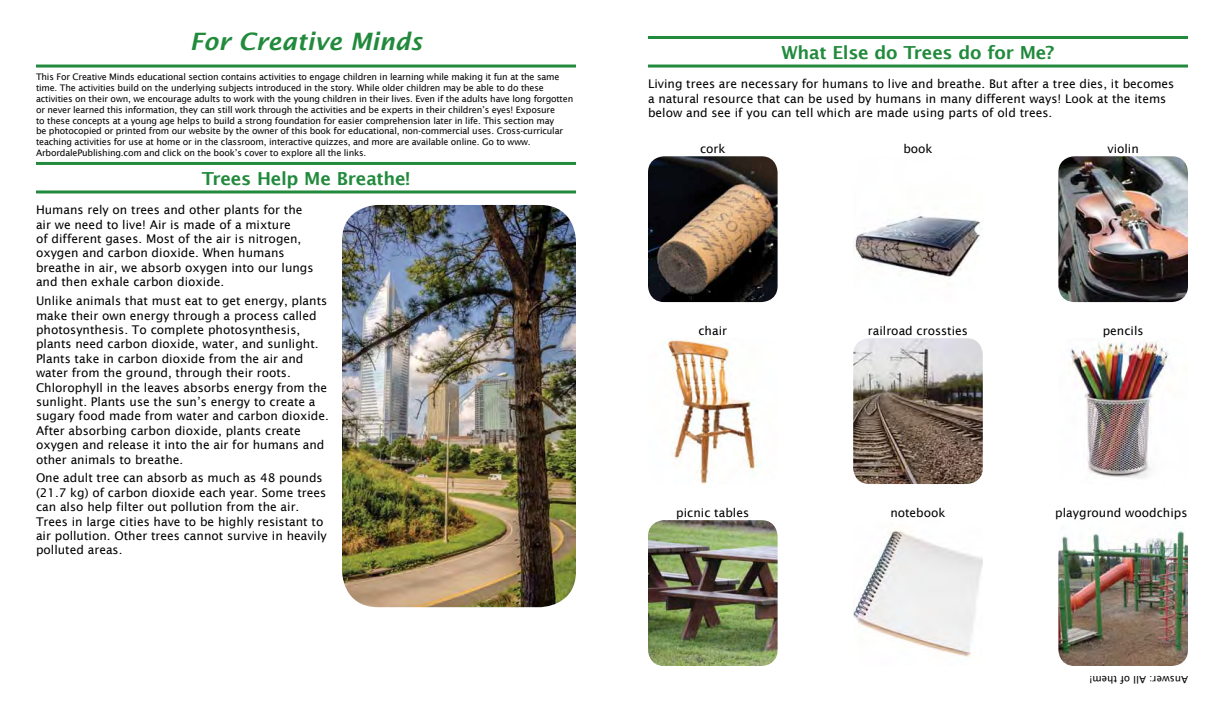
<style>
.page{position:relative;width:1224px;height:720px;background:#fff}
.page>*{position:absolute;margin:0;border:0;box-sizing:border-box;transform-origin:0 0}
.t1{font:italic 600 24px "Lucida Sans";color:#218a3c}
.t2{font:600 18px "Lucida Sans";letter-spacing:-.015em;color:#218a3c}
.t3{font:12px/14.4px "Lucida Sans";color:#000}
.t4{font:10px "Lucida Sans";color:#000}
.t5{font:9px/10.8px "Lucida Sans";letter-spacing:-.02em;color:#000}
</style>
<div class="page">
<img style="left:342px;top:205px;width:234px;height:402px">
<img style="left:853px;top:216px;width:130px;height:61px">
<img style="left:667px;top:338px;width:90px;height:146px">
<img style="left:648px;top:156px;width:130px;height:146px">
<img style="left:853px;top:530px;width:130px;height:127px">
<img style="left:1069px;top:338px;width:100px;height:140px">
<img style="left:648px;top:520px;width:130px;height:146px">
<img style="left:1058px;top:527px;width:130px;height:139px">
<img style="left:853px;top:338px;width:130px;height:146px">
<img style="left:1058px;top:156px;width:130px;height:146px">
<hr style="left:36px;top:65px;width:540px;height:3px;background:#218a3c">
<hr style="left:648px;top:65px;width:540px;height:3px;background:#218a3c">
<hr style="left:648px;top:36px;width:540px;height:3px;background:#218a3c">
<hr style="left:36px;top:190px;width:540px;height:3px;background:#218a3c">
<hr style="left:36px;top:162px;width:540px;height:3px;background:#218a3c">
<h1 class="t1" style="left:190px;top:27px;width:234px">For Creative Minds</h1>
<p class="t5" style="left:36px;top:72px;width:539px">This For Creative Minds educational section contains activities to engage children in learning while making it fun at the same time. The activities build on the underlying subjects introduced in the story. While older children may be able to do these activities on their own, we encourage adults to work with the young children in their lives. Even if the adults have long forgotten or never learned this information, they can still work through the activities and be experts in their children’s eyes! Exposure<br>to these concepts at a young age helps to build a strong foundation for easier comprehension later in life. This section may<br>be photocopied or printed from our website by the owner of this book for educational, non-commercial uses. Cross-curricular teaching activities for use at home or in the classroom, interactive quizzes, and more are available online. Go to www.<br>ArbordalePublishing.com and click on the book’s cover to explore all the links.</p>
<h2 class="t2" style="left:202px;top:168px;width:210px">Trees Help Me Breathe!</h2>
<p class="t3" style="left:36px;top:203px;width:279px">Humans rely on trees and other plants for the air we need to live! Air is made of a mixture<br>of different gases. Most of the air is nitrogen, oxygen and carbon dioxide. When humans breathe in air, we absorb oxygen into our lungs and then exhale carbon dioxide.</p>
<p class="t3" style="left:36px;top:294px;width:294px">Unlike animals that must eat to get energy, plants make their own energy through a process called photosynthesis. To complete photosynthesis, plants need carbon dioxide, water, and sunlight.<br>Plants take in carbon dioxide from the air and water from the ground, through their roots.<br>Chlorophyll in the leaves absorbs energy from the sunlight. Plants use the sun’s energy to create a sugary food made from water and carbon dioxide.<br>After absorbing carbon dioxide, plants create oxygen and release it into the air for humans and other animals to breathe.</p>
<p class="t3" style="left:36px;top:471px;width:292px">One adult tree can absorb as much as 48 pounds (21.7 kg) of carbon dioxide each year. Some trees can also help filter out pollution from the air.<br>Trees in large cities have to be highly resistant to air pollution. Other trees cannot survive in heavily polluted areas.</p>
<h2 class="t2" style="left:781px;top:42px;width:275px">What Else do Trees do for Me?</h2>
<p class="t3" style="left:648px;top:77px;width:528px">Living trees are necessary for humans to live and breathe. But after a tree dies, it becomes a natural resource that can be used by humans in many different ways! Look at the items below and see if you can tell which are made using parts of old trees.</p>
<p class="t3" style="left:700px;top:142px;width:27px">cork</p>
<p class="t3" style="left:903px;top:142px;width:31px">book</p>
<p class="t3" style="left:1107px;top:142px;width:33px">violin</p>
<p class="t3" style="left:698px;top:324px;width:30px">chair</p>
<p class="t3" style="left:868px;top:324px;width:102px">railroad crossties</p>
<p class="t3" style="left:1103px;top:324px;width:42px">pencils</p>
<p class="t3" style="left:676px;top:505px;width:74px">picnic tables</p>
<p class="t3" style="left:890px;top:505px;width:57px">notebook</p>
<p class="t3" style="left:1055px;top:505px;width:134px">playground woodchips</p>
<p class="t4" style="left:1188px;top:686px;width:100px;rotate:-180deg">Answer: All of them!</p>
</div>
